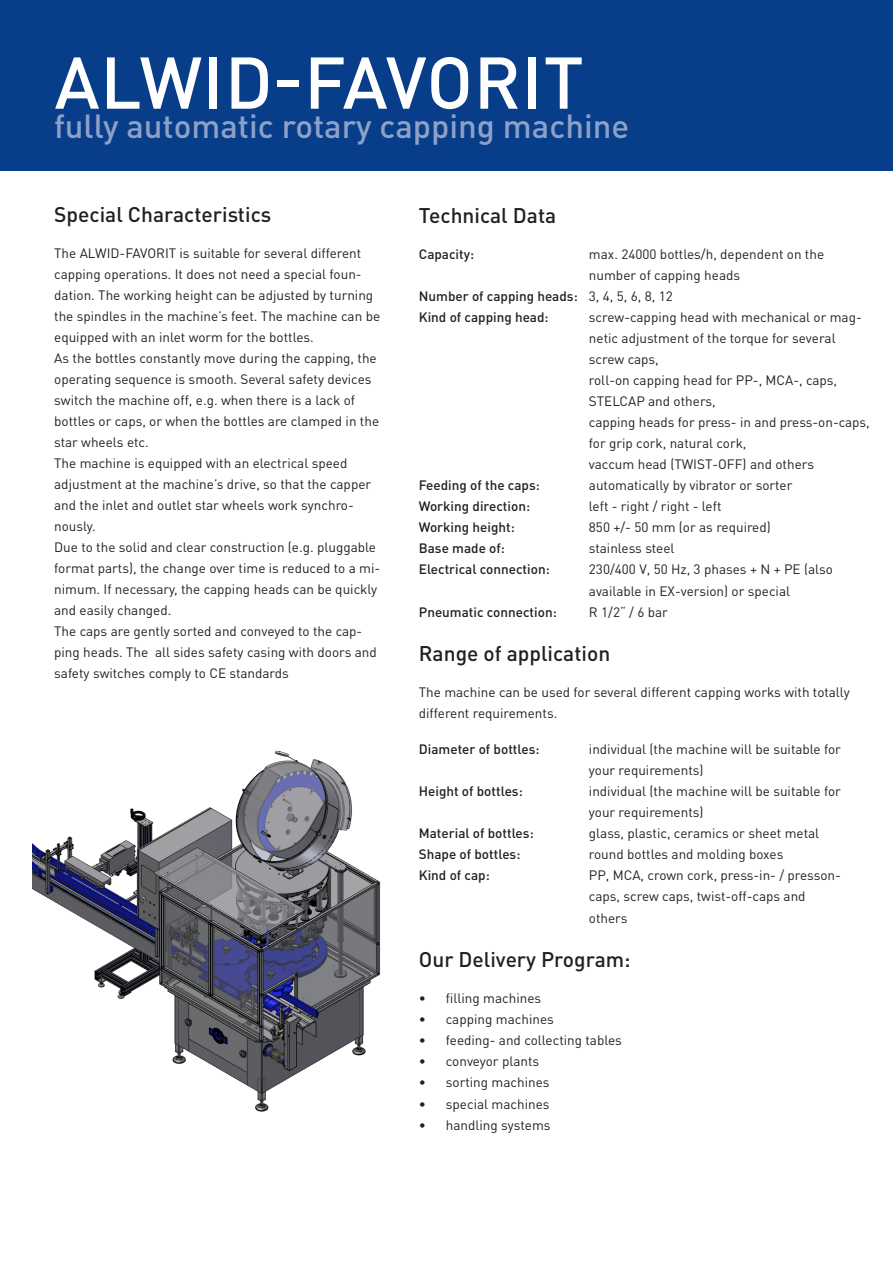
<style>
.page{position:relative;width:893px;height:1263px;background:#fff}
.page>*{position:absolute;margin:0;border:0;box-sizing:border-box;transform-origin:0 0}
.t1{font:500 72px "DIN Pro";letter-spacing:.01em;color:#fff}
.t2{font:500 33px "DIN Pro";color:#8da1c8}
.t3{font:500 21px "DIN Pro";color:#231f20}
.t4{font:13.5px/21px "DIN Pro";color:#231f20}
.t5{font:500 13.5px "DIN Pro";color:#231f20}
.s1{font-weight:400}
</style>
<div class="page">
<div style="left:0;top:0;width:893px;height:170px;background:#083e89"></div>
<img style="left:32px;top:750px;width:349px;height:362px">
<h1 class="t1" style="left:55px;top:34px;width:531px">ALWID-FAVORIT</h1>
<h2 class="t2" style="left:54px;top:104px;width:577px">fully automatic rotary capping machine</h2>
<h3 class="t3" style="left:54px;top:200px;width:219px">Special Characteristics</h3>
<p class="t4" style="left:54px;top:242px;width:328px">The ALWID-FAVORIT is suitable for several different capping operations. It does not need a special foun&shy;dation. The working height can be adjusted by turning the spindles in the machine’s feet. The machine can be equipped with an inlet worm for the bottles.<br>As the bottles constantly move during the capping, the operating sequence is smooth. Several safety devices switch the machine off, e.g. when there is a lack of bottles or caps, or when the bottles are clamped in the star wheels etc.<br>The machine is equipped with an electrical speed adjustment at the machine’s drive, so that the capper and the inlet and outlet star wheels work synchro&shy;nously.<br>Due to the solid and clear construction (e.g. pluggable format parts), the change over time is reduced to a mi&shy;nimum. If necessary, the capping heads can be quickly and easily changed.<br>The caps are gently sorted and conveyed to the cap&shy;ping heads. The all sides safety casing with doors and safety switches comply to CE standards</p>
<h3 class="t3" style="left:419px;top:201px;width:139px">Technical Data</h3>
<p class="t5" style="left:419px;top:245px;width:57px">Capacity:</p>
<p class="t4" style="left:589px;top:243px;width:237px">max. 24000 bottles/h, dependent on the</p>
<p class="t4" style="left:589px;top:264px;width:153px">number of capping heads</p>
<p class="t5" style="left:419px;top:287px;width:256px">Number of capping heads: <span class="s1">3, 4, 5, 6, 8, 12</span></p>
<p class="t5" style="left:419px;top:308px;width:131px">Kind of capping head:</p>
<p class="t4" style="left:589px;top:306px;width:282px">screw-capping head with mechanical or mag&shy;netic adjustment of the torque for several screw caps,<br>roll-on capping head for PP-, MCA-, caps, STELCAP and others,<br>capping heads for press- in and press-on-caps, for grip cork, natural cork,<br>vaccum head (TWIST-OFF) and others</p>
<p class="t5" style="left:419px;top:476px;width:122px">Feeding of the caps:</p>
<p class="t4" style="left:589px;top:474px;width:205px">automatically by vibrator or sorter</p>
<p class="t5" style="left:419px;top:497px;width:113px">Working direction:</p>
<p class="t4" style="left:589px;top:495px;width:134px">left - right / right - left</p>
<p class="t5" style="left:419px;top:518px;width:97px">Working height:</p>
<p class="t4" style="left:589px;top:516px;width:183px">850 +/- 50 mm (or as required)</p>
<p class="t5" style="left:419px;top:539px;width:88px">Base made of:</p>
<p class="t4" style="left:589px;top:537px;width:87px">stainless steel</p>
<p class="t5" style="left:419px;top:560px;width:132px">Electrical connection:</p>
<p class="t4" style="left:589px;top:558px;width:246px">230/400 V, 50 Hz, 3 phases + N + PE (also available in EX-version) or special</p>
<p class="t5" style="left:419px;top:602px;width:139px">Pneumatic connection:</p>
<p class="t4" style="left:589px;top:601px;width:81px">R 1/2“ / 6 bar</p>
<h3 class="t3" style="left:419px;top:639px;width:193px">Range of application</h3>
<p class="t4" style="left:419px;top:681px;width:432px">The machine can be used for several different capping works with totally different requirements.</p>
<p class="t5" style="left:419px;top:740px;width:122px">Diameter of bottles:</p>
<p class="t4" style="left:589px;top:738px;width:253px">individual (the machine will be suitable for your requirements)</p>
<p class="t5" style="left:419px;top:782px;width:105px">Height of bottles:</p>
<p class="t4" style="left:589px;top:780px;width:253px">individual (the machine will be suitable for your requirements)</p>
<p class="t5" style="left:419px;top:824px;width:116px">Material of bottles:</p>
<p class="t4" style="left:589px;top:822px;width:232px">glass, plastic, ceramics or sheet metal</p>
<p class="t5" style="left:419px;top:845px;width:103px">Shape of bottles:</p>
<p class="t4" style="left:589px;top:843px;width:196px">round bottles and molding boxes</p>
<p class="t5" style="left:419px;top:866px;width:72px">Kind of cap:</p>
<p class="t4" style="left:589px;top:864px;width:253px">PP, MCA, crown cork, press-in- / presson&shy;caps, screw caps, twist-off-caps and others</p>
<h3 class="t3" style="left:419px;top:945px;width:213px">Our Delivery Program:</h3>
<p class="t4" style="left:419px;top:987px;width:124px">• filling machines</p>
<p class="t4" style="left:419px;top:1008px;width:136px">• capping machines</p>
<p class="t4" style="left:419px;top:1029px;width:205px">• feeding- and collecting tables</p>
<p class="t4" style="left:419px;top:1050px;width:122px">• conveyor plants</p>
<p class="t4" style="left:419px;top:1071px;width:132px">• sorting machines</p>
<p class="t4" style="left:419px;top:1092px;width:132px">• special machines</p>
<p class="t4" style="left:419px;top:1113px;width:133px">• handling systems</p>
</div>
